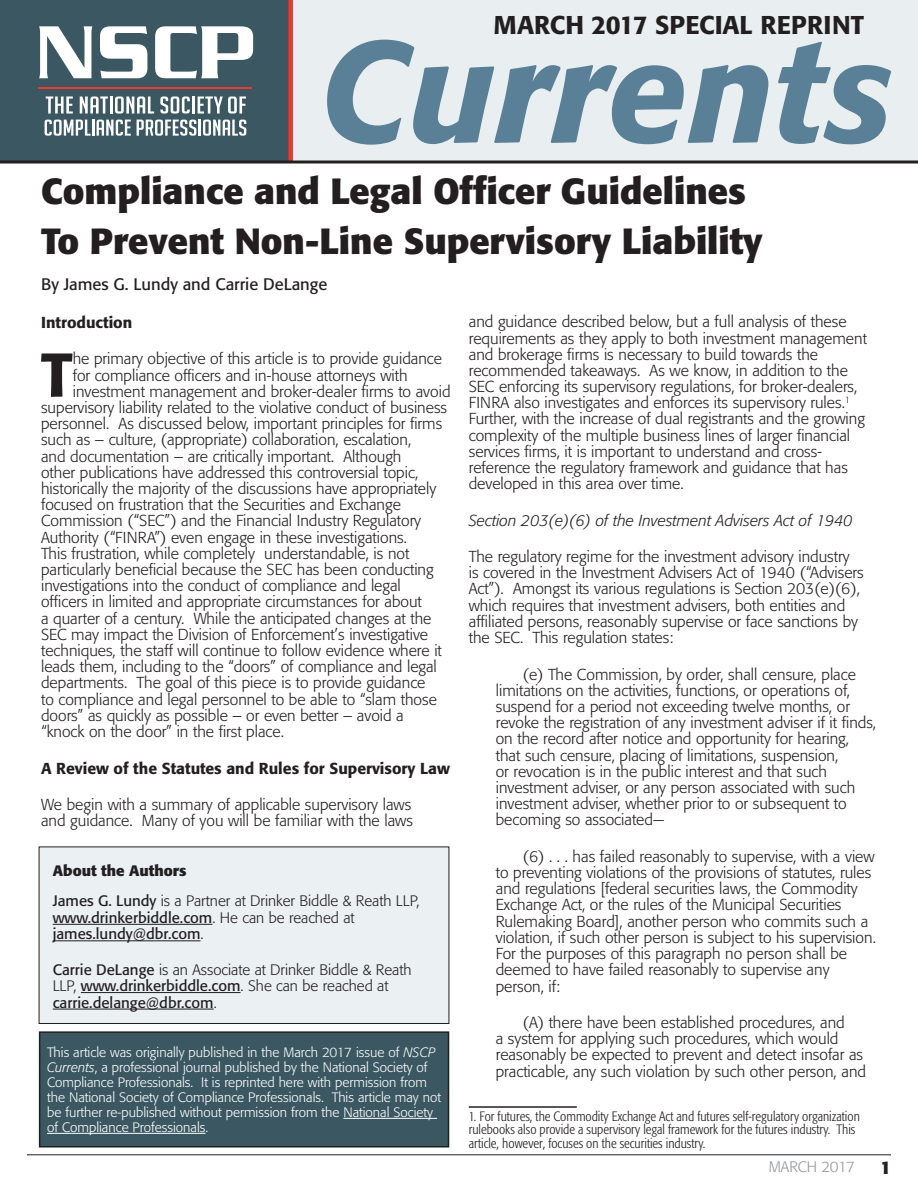
<style>
.page{position:relative;width:918px;height:1188px;background:#fff}
.page>*{position:absolute;margin:0;border:0;box-sizing:border-box;transform-origin:0 0}
.t1{font:500 61.2px "Formata";color:#231f20}
.t2{font:700 36px/49.9px "Formata";color:#231f20}
.t3{font:500 25.5px "Formata";color:#231f20}
.t4{font:700 18px "Formata";color:#231f20}
.t5{font:16.5px "Formata";color:#231f20}
.t6{font:300 15.75px/16.2px "Formata";color:#231f20}
.t7{font:500 15.75px "Formata";color:#231f20}
.t8{font:italic 300 15.75px "Formata";color:#231f20}
.t9{font:300 15px/16.5px "Formata";color:#231f20}
.t10{font:15px/16.5px "Formata";color:#231f20}
.t11{font:300 15px "Formata";color:#939598}
.t12{font:300 13.5px/15px "Formata";color:#fff}
.t13{font:300 condensed 13.5px/13.5px "Formata";color:#231f20}
.s1{font-weight:700}
.s2{font-weight:400}
.s3{font-weight:300}
.s4{font-style:italic}
</style>
<div class="page">
<hr style="left:27px;top:1155px;width:864px;height:1px;background:#231f20">
<div style="left:1px;top:0;width:917px;height:162px;background:#e9eff1"></div>
<div style="left:1px;top:0;width:290px;height:162px;background:#3b5761"></div>
<svg style="left:39px;top:26px;width:53px;height:52px"></svg>
<svg style="left:100px;top:26px;width:47px;height:52px"></svg>
<svg style="left:155px;top:26px;width:98px;height:52px"></svg>
<svg style="left:46px;top:96px;width:27px;height:18px"></svg>
<svg style="left:80px;top:96px;width:74px;height:18px"></svg>
<svg style="left:160px;top:96px;width:30px;height:18px"></svg>
<hr style="left:192px;top:96px;width:3px;height:18px;background:#fff">
<svg style="left:198px;top:96px;width:48px;height:18px"></svg>
<svg style="left:45px;top:120px;width:86px;height:16px"></svg>
<svg style="left:137px;top:120px;width:59px;height:16px"></svg>
<hr style="left:198px;top:120px;width:3px;height:16px;background:#fff">
<svg style="left:203px;top:120px;width:43px;height:16px"></svg>
<hr style="left:39px;top:87px;width:213px;height:2px;background:#e73b2e">
<div style="left:288px;top:0;width:5px;height:162px;background:#e73b2e"></div>
<svg style="left:327px;top:40px;width:441px;height:105px"></svg>
<svg style="left:778px;top:42px;width:113px;height:102px"></svg>
<svg style="left:0;top:160px;width:918px;height:4px;background:#4f4e4f"></svg>
<hr style="left:469px;top:1106px;width:108px;height:2px;background:#231f20">
<div style="left:39px;top:847px;width:410px;height:176px;background:#ebf0f2"></div>
<hr style="left:53px;top:924px;width:159px;height:1px;background:#231f20">
<hr style="left:53px;top:940px;width:148px;height:1px;background:#231f20">
<hr style="left:81px;top:992px;width:160px;height:1px;background:#231f20">
<hr style="left:53px;top:1009px;width:161px;height:1px;background:#231f20">
<div style="left:39px;top:847px;width:410px;height:177px;border:1px solid #231f20"></div>
<div style="left:40px;top:1032px;width:409px;height:115px;background:#3b5761"></div>
<hr style="left:343px;top:1118px;width:94px;height:1px;background:#fff">
<hr style="left:47px;top:1133px;width:159px;height:1px;background:#fff">
<div style="left:39px;top:1031px;width:410px;height:117px;border:2px solid #231f20"></div>
<h3 class="t3" style="left:494px;top:9px;width:372px">MARCH 2017 SPECIAL REPRINT</h3>
<h2 class="t2" style="left:41px;top:166px;width:723px">Compliance and Legal Officer Guidelines<br>To Prevent Non-Line Supervisory Liability</h2>
<p class="t5" style="left:41px;top:274px;width:288px">By James G. Lundy and Carrie DeLange</p>
<p class="t7" style="left:41px;top:313px;width:93px">Introduction</p>
<h1 class="t1" style="left:41px;top:338px;width:33px">T</h1>
<p class="t6" style="left:73px;top:351px;width:371px">he primary objective of this article is to provide guidance</p>
<p class="t6" style="left:469px;top:314px;width:400px">and guidance described below, but a full analysis of these requirements as they apply to both investment management and brokerage firms is necessary to build towards the recommended takeaways. As we know, in addition to the SEC enforcing its supervisory regulations, for broker-dealers, FINRA also investigates and enforces its supervisory rules.<sup>1<br></sup>Further, with the increase of dual registrants and the growing complexity of the multiple business lines of larger financial services firms, it is important to understand and cross&shy;reference the regulatory framework and guidance that has developed in this area over time.</p>
<p class="t8" style="left:469px;top:511px;width:385px">Section 203(e)(6) of the Investment Advisers Act of 1940</p>
<p class="t6" style="left:469px;top:549px;width:396px">The regulatory regime for the investment advisory industry<br>is covered in the Investment Advisers Act of 1940 (“Advisers Act”). Amongst its various regulations is Section 203(e)(6), which requires that investment advisers, both entities and affiliated persons, reasonably supervise or face sanctions by the SEC. This regulation states:</p>
<p class="t6" style="left:496px;top:666px;width:382px;text-indent:27px">(e) The Commission, by order, shall censure, place limitations on the activities, functions, or operations of, suspend for a period not exceeding twelve months, or revoke the registration of any investment adviser if it finds, on the record after notice and opportunity for hearing, that such censure, placing of limitations, suspension,<br>or revocation is in the public interest and that such investment adviser, or any person associated with such investment adviser, whether prior to or subsequent to becoming so associated—</p>
<p class="t6" style="left:496px;top:848px;width:382px;text-indent:27px">(6) . . . has failed reasonably to supervise, with a view to preventing violations of the provisions of statutes, rules and regulations [federal securities laws, the Commodity Exchange Act, or the rules of the Municipal Securities Rulemaking Board], another person who commits such a violation, if such other person is subject to his supervision.<br>For the purposes of this paragraph no person shall be deemed to have failed reasonably to supervise any person, if:</p>
<p class="t6" style="left:496px;top:1014px;width:372px;text-indent:27px">(A) there have been established procedures, and<br>a system for applying such procedures, which would reasonably be expected to prevent and detect insofar as practicable, any such violation by such other person, and</p>
<p class="t13" style="left:469px;top:1109px;width:393px">1. For futures, the Commodity Exchange Act and futures self-regulatory organization rulebooks also provide a supervisory legal framework for the futures industry. This article, however, focuses on the securities industry.</p>
<p class="t6" style="left:73px;top:367px;width:336px">for compliance officers and in-house attorneys with</p>
<p class="t6" style="left:73px;top:383px;width:379px">investment management and broker-dealer firms to avoid</p>
<p class="t6" style="left:41px;top:399px;width:408px">supervisory liability related to the violative conduct of business</p>
<p class="t6" style="left:41px;top:416px;width:403px">personnel. As discussed below, important principles for firms</p>
<p class="t6" style="left:41px;top:432px;width:372px">such as – culture, (appropriate) collaboration, escalation,</p>
<p class="t6" style="left:41px;top:448px;width:362px">and documentation – are critically important. Although</p>
<p class="t6" style="left:41px;top:464px;width:379px">other publications have addressed this controversial topic,</p>
<p class="t6" style="left:41px;top:480px;width:397px">historically the majority of the discussions have appropriately</p>
<p class="t6" style="left:41px;top:497px;width:361px">focused on frustration that the Securities and Exchange</p>
<p class="t6" style="left:41px;top:513px;width:382px">Commission (“SEC”) and the Financial Industry Regulatory</p>
<p class="t6" style="left:41px;top:529px;width:367px">Authority (“FINRA”) even engage in these investigations.</p>
<p class="t6" style="left:41px;top:545px;width:370px">This frustration, while completely understandable, is not</p>
<p class="t6" style="left:41px;top:562px;width:394px">particularly beneficial because the SEC has been conducting</p>
<p class="t6" style="left:41px;top:578px;width:361px">investigations into the conduct of compliance and legal</p>
<p class="t6" style="left:41px;top:594px;width:382px">officers in limited and appropriate circumstances for about</p>
<p class="t6" style="left:41px;top:610px;width:392px">a quarter of a century. While the anticipated changes at the</p>
<p class="t6" style="left:41px;top:626px;width:389px">SEC may impact the Division of Enforcement’s investigative</p>
<p class="t6" style="left:41px;top:643px;width:402px">techniques, the staff will continue to follow evidence where it</p>
<p class="t6" style="left:41px;top:659px;width:397px">leads them, including to the “doors” of compliance and legal</p>
<p class="t6" style="left:41px;top:675px;width:386px">departments. The goal of this piece is to provide guidance</p>
<p class="t6" style="left:41px;top:691px;width:397px">to compliance and legal personnel to be able to “slam those</p>
<p class="t6" style="left:41px;top:707px;width:364px">doors” as quickly as possible – or even better – avoid a</p>
<p class="t6" style="left:41px;top:724px;width:244px">“knock on the door” in the first place.</p>
<p class="t7" style="left:41px;top:758px;width:410px">A Review of the Statutes and Rules for Supervisory Law</p>
<p class="t6" style="left:41px;top:796px;width:373px">We begin with a summary of applicable supervisory laws and guidance. Many of you will be familiar with the laws</p>
<p class="t9" style="left:53px;top:856px;width:368px;line-height:30px"><span class="s1">About the Authors<br></span><span class="s2">James G. Lundy</span> is a Partner at Drinker Biddle &amp; Reath LLP,</p>
<p class="t10" style="left:53px;top:909px;width:303px">www.drinkerbiddle.com<span class="s3">. He can be reached at </span>james.lundy@dbr.com<span class="s3">.</span></p>
<p class="t9" style="left:53px;top:961px;width:360px"><span class="s2">Carrie DeLange</span> is an Associate at Drinker Biddle &amp; Reath<br>LLP, <span class="s2">www.drinkerbiddle.com</span>. She can be reached at <span class="s2">carrie.delange@dbr.com</span>.</p>
<p class="t12" style="left:47px;top:1045px;width:395px">This article was originally published in the March 2017 issue of <span class="s4">NSCP Currents</span>, a professional journal published by the National Society of Compliance Professionals. It is reprinted here with permission from the National Society of Compliance Professionals. This article may not be further re-published without permission from the National Society of Compliance Professionals.</p>
<p class="t11" style="left:769px;top:1158px;width:88px">MARCH 2017</p>
<p class="t4" style="left:881px;top:1156px;width:12px">1</p>
</div>
